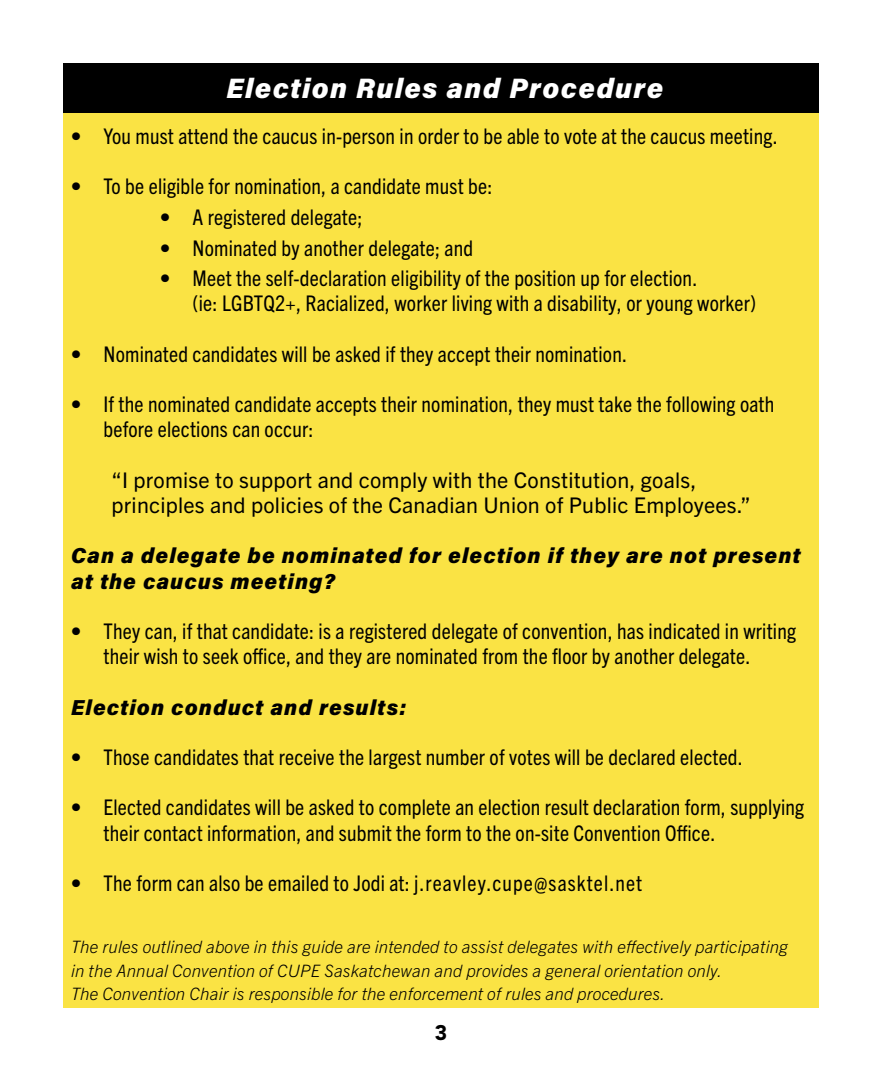
<style>
.page{position:relative;width:882px;height:1071px;background:#fff}
.page>*{position:absolute;margin:0;border:0;box-sizing:border-box;transform-origin:0 0}
.Box_Regular_Text{font:italic 900 28px "Acumin Pro";letter-spacing:.05em;color:#fff}
.t1{font:condensed 21.53px/25.2px "Trade Gothic Next LT Pro";letter-spacing:.01em;color:#000}
.Box_Regular_Text-2{font:21.53px "Trade Gothic Next LT Pro";letter-spacing:.01em;color:#000}
.Box_Regular_Text-3{font:italic 900 21.53px/25.2px "Acumin Pro";letter-spacing:.05em;color:#000}
.Position_Name{font:900 21px "Avenir LT Std";color:#000}
.Box_Regular_Text-4{font:italic 300 17.15px "Trade Gothic Next LT Pro";letter-spacing:.01em;color:#000}
</style>
<div class="page">
<div style="left:63px;top:63px;width:756px;height:945px;background:#fae344"></div>
<div style="left:63px;top:63px;width:756px;height:49px;background:#000"></div>
<p class="Box_Regular_Text" style="left:226px;top:68px;width:438px">Election Rules and Procedure</p>
<p class="t1" style="left:71px;top:122px;width:708px">• You must attend the caucus in-person in order to be able to vote at the caucus meeting.</p>
<p class="t1" style="left:71px;top:173px;width:423px">• To be eligible for nomination, a candidate must be:</p>
<p class="t1" style="left:160px;top:203px;width:204px">• A registered delegate;</p>
<p class="t1" style="left:160px;top:234px;width:315px">• Nominated by another delegate; and</p>
<p class="t1" style="left:193px;top:264px;width:565px;text-indent:-32px">• Meet the self-declaration eligibility of the position up for election.<br>(ie: LGBTQ2+, Racialized, worker living with a disability, or young worker)</p>
<p class="t1" style="left:71px;top:340px;width:558px">• Nominated candidates will be asked if they accept their nomination.</p>
<p class="t1" style="left:103px;top:390px;width:672px;text-indent:-32px">• If the nominated candidate accepts their nomination, they must take the following oath before elections can occur:</p>
<p class="Box_Regular_Text-2" style="left:112px;top:465px;width:586px">“I promise to support and comply with the Constitution, goals,</p>
<p class="Box_Regular_Text-2" style="left:112px;top:490px;width:641px">principles and policies of the Canadian Union of Public Employees.”</p>
<p class="Box_Regular_Text-3" style="left:71px;top:542px;width:731px">Can a delegate be nominated for election if they are not present at the caucus meeting?</p>
<p class="t1" style="left:103px;top:617px;width:694px;text-indent:-32px">• They can, if that candidate: is a registered delegate of convention, has indicated in writing their wish to seek office, and they are nominated from the floor by another delegate.</p>
<p class="Box_Regular_Text-3" style="left:71px;top:693px;width:337px">Election conduct and results:</p>
<p class="t1" style="left:71px;top:743px;width:673px">• Those candidates that receive the largest number of votes will be declared elected.</p>
<p class="t1" style="left:103px;top:794px;width:702px;text-indent:-32px">• Elected candidates will be asked to complete an election result declaration form, supplying their contact information, and submit the form to the on-site Convention Office.</p>
<p class="t1" style="left:71px;top:869px;width:573px">• The form can also be emailed to Jodi at: j.reavley.cupe@sasktel.net</p>
<p class="Box_Regular_Text-4" style="left:71px;top:935px;width:719px">The rules outlined above in this guide are intended to assist delegates with effectively participating</p>
<p class="Box_Regular_Text-4" style="left:71px;top:958px;width:653px">in the Annual Convention of CUPE Saskatchewan and provides a general orientation only.</p>
<p class="Box_Regular_Text-4" style="left:71px;top:982px;width:596px">The Convention Chair is responsible for the enforcement of rules and procedures.</p>
<p class="Position_Name" style="left:435px;top:1020px;width:14px">3</p>
</div>
